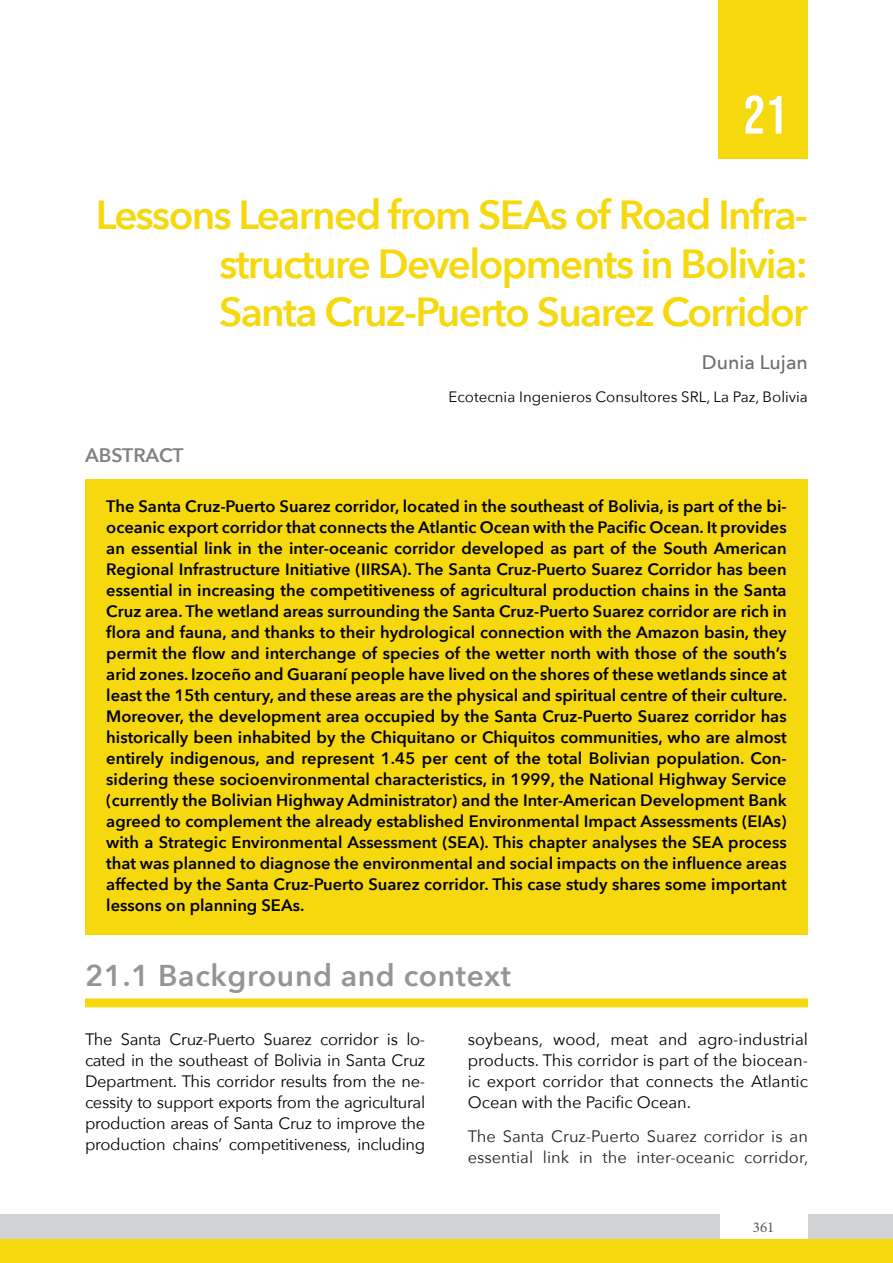
<style>
.page{position:relative;width:893px;height:1263px;background:#fff}
.page>*{position:absolute;margin:0;border:0;box-sizing:border-box;transform-origin:0 0}
.t1{font:54px "Bebas Neue";color:#fff}
.t2{font:600 40.5px/48.6px "Avenir Next";letter-spacing:-.04em;color:#f6d80f;text-align:justify}
.t3{font:600 30px "Avenir Next";letter-spacing:.02em;color:#939598}
.t4{font:500 19.5px "Avenir Next";color:#6d6e71}
.t5{font:600 19.5px "Avenir Next";color:#808285}
.t6{font:600 16.5px/21px "Avenir Next";color:#000;text-align:justify}
.t7{font:16.5px/21px "Avenir Next";letter-spacing:-.02em;color:#000;text-align:justify}
.t8{font:16.5px/21px "Avenir Next";color:#212529}
.t9{font:15px "Avenir Next";color:#000}
.t10{font:15px "Minion Pro";color:#58595b}
</style>
<div class="page">
<div style="left:719px;top:0;width:89px;height:158px;background:#f6d80f"></div>
<div style="left:85px;top:479px;width:723px;height:455px;background:#f6d80f"></div>
<div style="left:85px;top:998px;width:723px;height:9px;background:#f6d80f"></div>
<div style="left:0;top:1239px;width:893px;height:24px;background:#f6d80f"></div>
<div style="left:0;top:1214px;width:893px;height:25px;background:#d1d3d4"></div>
<div style="left:720px;top:1214px;width:87px;height:25px;background:#fff"></div>
<h1 class="t1" style="left:743px;top:84px;width:45px">21</h1>
<h2 class="t2" style="left:219px;top:190px;width:590px;text-indent:-123px">Lessons Learned from SEAs of Road Infra&shy;structure Developments in Bolivia:<br>Santa Cruz-Puerto Suarez Corridor</h2>
<p class="t4" style="left:702px;top:345px;width:108px">Dunia Lujan</p>
<p class="t9" style="left:448px;top:384px;width:361px">Ecotecnia Ingenieros Consultores SRL, La Paz, Bolivia</p>
<p class="t5" style="left:85px;top:438px;width:100px">ABSTRACT</p>
<p class="t6" style="left:106px;top:496px;width:682px">The Santa Cruz-Puerto Suarez corridor, located in the southeast of Bolivia, is part of the bi&shy;oceanic export corridor that connects the Atlantic Ocean with the Pacific Ocean. It provides an essential link in the inter-oceanic corridor developed as part of the South American Regional Infrastructure Initiative (IIRSA). The Santa Cruz-Puerto Suarez Corridor has been essential in increasing the competitiveness of agricultural production chains in the Santa Cruz area. The wetland areas surrounding the Santa Cruz-Puerto Suarez corridor are rich in flora and fauna, and thanks to their hydrological connection with the Amazon basin, they permit the flow and interchange of species of the wetter north with those of the south’s arid zones. Izoceño and Guaraní people have lived on the shores of these wetlands since at least the 15th century, and these areas are the physical and spiritual centre of their culture.<br>Moreover, the development area occupied by the Santa Cruz-Puerto Suarez corridor has historically been inhabited by the Chiquitano or Chiquitos communities, who are almost entirely indigenous, and represent 1.45 per cent of the total Bolivian population. Con&shy;sidering these socioenvironmental characteristics, in 1999, the National Highway Service (currently the Bolivian Highway Administrator) and the Inter-American Development Bank agreed to complement the already established Environmental Impact Assessments (EIAs) with a Strategic Environmental Assessment (SEA). This chapter analyses the SEA process that was planned to diagnose the environmental and social impacts on the influence areas affected by the Santa Cruz-Puerto Suarez corridor. This case study shares some important lessons on planning SEAs.</p>
<h3 class="t3" style="left:85px;top:949px;width:428px">21.1 Background and context</h3>
<p class="t7" style="left:85px;top:1028px;width:342px">The Santa Cruz-Puerto Suarez corridor is lo&shy;cated in the southeast of Bolivia in Santa Cruz Department. This corridor results from the ne&shy;cessity to support exports from the agricultural production areas of Santa Cruz to improve the production chains’ competitiveness, including</p>
<p class="t7" style="left:468px;top:1028px;width:342px">soybeans, wood, meat and agro-industrial products. This corridor is part of the biocean&shy;ic export corridor that connects the Atlantic Ocean with the Pacific Ocean.</p>
<p class="t8" style="left:468px;top:1125px;width:342px">The Santa Cruz-Puerto Suarez corridor is an essential link in the inter-oceanic corridor,</p>
<p class="t10" style="left:753px;top:1217px;width:23px">361</p>
</div>
